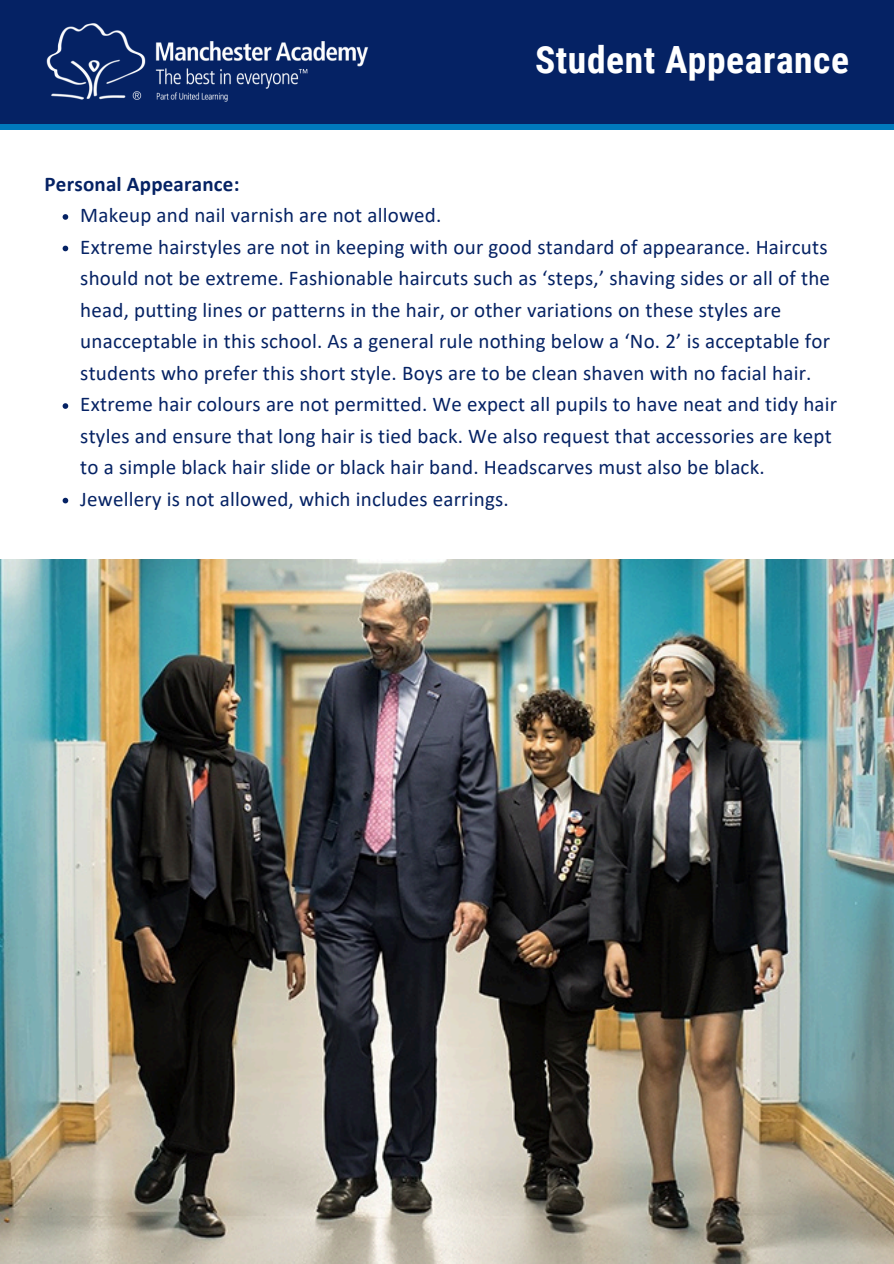
<style>
.page{position:relative;width:894px;height:1264px;background:#fff}
.page>*{position:absolute;margin:0;border:0;box-sizing:border-box;transform-origin:0 0}
.t1{font:700 37.5px "Roboto Condensed";letter-spacing:.015em;color:#fff}
.t2{font:21px/31.5px "Calibri";letter-spacing:.01em;color:#052264}
.t3{font:700 21px "Calibri";letter-spacing:.01em;color:#052264}
</style>
<div class="page">
<div style="left:0;top:0;width:893px;height:124px;background:#052264"></div>
<div style="left:0;top:124px;width:893px;height:6px;background:#0079bc"></div>
<img style="left:46px;top:23px;width:323px;height:79px">
<img style="left:0;top:559px;width:893px;height:704px">
<svg style="left:63px;top:214px;width:5px;height:6px"></svg>
<svg style="left:63px;top:246px;width:5px;height:5px"></svg>
<svg style="left:63px;top:403px;width:5px;height:6px"></svg>
<svg style="left:63px;top:498px;width:5px;height:5px"></svg>
<p class="t1" style="left:535px;top:39px;width:315px">Student Appearance</p>
<p class="t3" style="left:45px;top:175px;width:196px">Personal Appearance:</p>
<h1 class="t2" style="left:80px;top:201px;width:362px">Makeup and nail varnish are not allowed.</h1>
<h2 class="t2" style="left:80px;top:232px;width:751px">Extreme hairstyles are not in keeping with our good standard of appearance. Haircuts should not be extreme. Fashionable haircuts such as ‘steps,’ shaving sides or all of the head, putting lines or patterns in the hair, or other variations on these styles are unacceptable in this school. As a general rule nothing below a ‘No. 2’ is acceptable for students who prefer this short style. Boys are to be clean shaven with no facial hair.</h2>
<p class="t2" style="left:80px;top:390px;width:758px">Extreme hair colours are not permitted. We expect all pupils to have neat and tidy hair styles and ensure that long hair is tied back. We also request that accessories are kept to a simple black hair slide or black hair band. Headscarves must also be black.</p>
<p class="t2" style="left:80px;top:484px;width:430px">Jewellery is not allowed, which includes earrings.</p>
</div>
